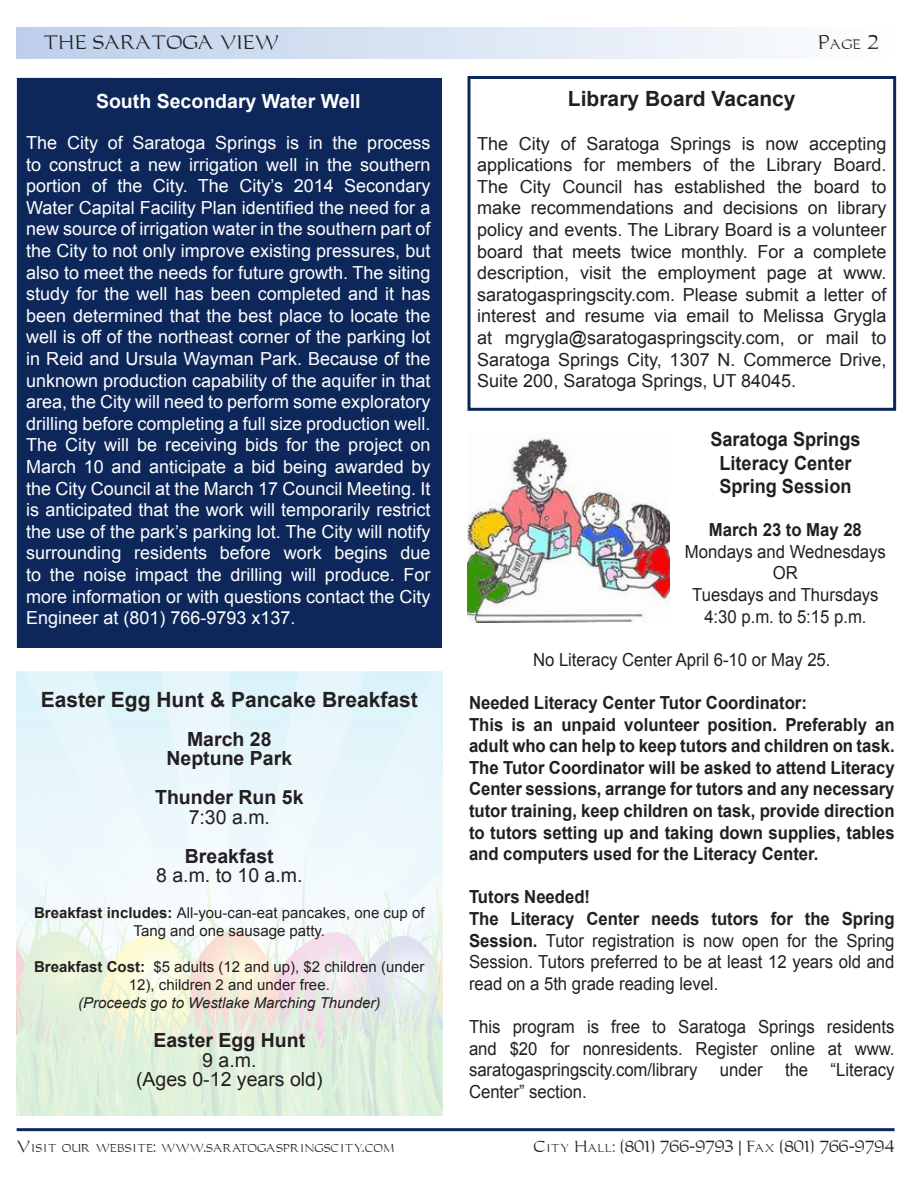
<style>
.page{position:relative;width:908px;height:1188px;background:#fff}
.page>*{position:absolute;margin:0;border:0;box-sizing:border-box;transform-origin:0 0}
.t1{font:700 21px "Arial";color:#231f20}
.t2{font:700 19.5px "Arial";color:#231f20}
.t3{font:19.5px "Arial";color:#231f20}
.t4{font:700 19.5px "Arial";color:#231f20;scale:.93 1}
.t5{font:700 19.5px "Arial";color:#fff}
.t6{font:18px/21.6px "Arial";color:#fff;text-align:justify}
.t7{font:18px/21.6px "Arial";color:#231f20;text-align:justify}
.t8{font:18px/21.6px "Arial";color:#231f20;text-align:justify;scale:.93 1}
.t9{font:700 18px/21.6px "Arial";color:#231f20;text-align:justify;scale:.93 1}
.t10{font:18px "Carleton Normal";color:#231f20}
.t11{font:15px/18px "Arial";color:#231f20;text-align:center}
.t12{font:15px "Carleton Normal";color:#231f20}
.t13{font:italic 15px "Arial";color:#231f20}
.s1{font-weight:700}
</style>
<div class="page">
<div style="left:17px;top:27px;width:877px;height:32px;background:linear-gradient(to right,#bccfea,#fdfefe)"></div>
<hr style="left:17px;top:1128px;width:877px;height:3px;background:#0d275a">
<img style="left:467px;top:434px;width:202px;height:188px">
<div style="left:17px;top:77px;width:425px;height:571px;background:#0d275a"></div>
<img style="left:17px;top:672px;width:425px;height:443px">
<div style="left:467px;top:76px;width:429px;height:335px;border:3px solid #0d275a"></div>
<p class="t10" style="left:43px;top:31px;width:237px">THE SARATOGA VIEW</p>
<p class="t10" style="left:818px;top:31px;width:63px">Page 2</p>
<p class="t5" style="left:96px;top:88px;width:266px">South Secondary Water Well</p>
<p class="t6" style="left:26px;top:132px;width:405px">The City of Saratoga Springs is in the process to construct a new irrigation well in the southern portion of the City. The City’s 2014 Secondary Water Capital Facility Plan identified the need for a new source of irrigation water in the southern part of the City to not only improve existing pressures, but also to meet the needs for future growth. The siting study for the well has been completed and it has been determined that the best place to locate the well is off of the northeast corner of the parking lot in Reid and Ursula Wayman Park. Because of the unknown production capability of the aquifer in that area, the City will need to perform some exploratory drilling before completing a full size production well.<br>The City will be receiving bids for the project on March 10 and anticipate a bid being awarded by the City Council at the March 17 Council Meeting. It is anticipated that the work will temporarily restrict the use of the park’s parking lot. The City will notify surrounding residents before work begins due to the noise impact the drilling will produce. For more information or with questions contact the City Engineer at (801) 766-9793 x137.</p>
<p class="t1" style="left:41px;top:685px;width:378px">Easter Egg Hunt &amp; Pancake Breakfast</p>
<p class="t2" style="left:187px;top:726px;width:86px">March 28</p>
<p class="t2" style="left:166px;top:745px;width:127px">Neptune Park</p>
<p class="t2" style="left:155px;top:784px;width:150px">Thunder Run 5k</p>
<p class="t3" style="left:189px;top:804px;width:83px">7:30 a.m.</p>
<p class="t2" style="left:185px;top:843px;width:90px">Breakfast</p>
<p class="t3" style="left:156px;top:862px;width:148px">8 a.m. to 10 a.m.</p>
<p class="t11" style="left:34px;top:904px;width:392px"><span class="s1">Breakfast includes:</span> All-you-can-eat pancakes, one cup of<br>Tang and one sausage patty.</p>
<p class="t11" style="left:34px;top:958px;width:392px"><span class="s1">Breakfast Cost:</span> $5 adults (12 and up), $2 children (under<br>12), children 2 and under free.</p>
<p class="t13" style="left:78px;top:993px;width:304px">(Proceeds go to Westlake Marching Thunder)</p>
<p class="t2" style="left:153px;top:1027px;width:153px">Easter Egg Hunt</p>
<p class="t3" style="left:202px;top:1047px;width:56px">9 a.m.</p>
<p class="t3" style="left:136px;top:1066px;width:188px">(Ages 0-12 years old)</p>
<p class="t1" style="left:568px;top:85px;width:229px">Library Board Vacancy</p>
<p class="t7" style="left:477px;top:133px;width:410px">The City of Saratoga Springs is now accepting applications for members of the Library Board.<br>The City Council has established the board to make recommendations and decisions on library policy and events. The Library Board is a volunteer board that meets twice monthly. For a complete description, visit the employment page at www. saratogaspringscity.com. Please submit a letter of interest and resume via email to Melissa Grygla at mgrygla@saratogaspringscity.com, or mail to Saratoga Springs City, 1307 N. Commerce Drive, Suite 200, Saratoga Springs, UT 84045.</p>
<p class="t4" style="left:710px;top:426px;width:163px">Saratoga Springs</p>
<p class="t4" style="left:719px;top:450px;width:143px">Literacy Center</p>
<p class="t4" style="left:719px;top:473px;width:143px">Spring Session</p>
<p class="t9" style="left:709px;top:520px;width:166px">March 23 to May 28</p>
<p class="t8" style="left:685px;top:541px;width:218px">Mondays and Wednesdays</p>
<p class="t8" style="left:773px;top:562px;width:28px">OR</p>
<p class="t8" style="left:692px;top:584px;width:202px">Tuesdays and Thursdays</p>
<p class="t8" style="left:704px;top:606px;width:176px">4:30 p.m. to 5:15 p.m.</p>
<p class="t8" style="left:533px;top:649px;width:321px">No Literacy Center April 6-10 or May 25.</p>
<p class="t9" style="left:469px;top:692px;width:365px">Needed Literacy Center Tutor Coordinator:</p>
<p class="t9" style="left:469px;top:714px;width:459px">This is an unpaid volunteer position. Preferably an adult who can help to keep tutors and children on task.<br>The Tutor Coordinator will be asked to attend Literacy Center sessions, arrange for tutors and any necessary tutor training, keep children on task, provide direction to tutors setting up and taking down supplies, tables and computers used for the Literacy Center.</p>
<p class="t9" style="left:469px;top:887px;width:132px">Tutors Needed!</p>
<p class="t8" style="left:469px;top:908px;width:459px"><span class="s1">The Literacy Center needs tutors for the Spring Session.</span> Tutor registration is now open for the Spring Session. Tutors preferred to be at least 12 years old and read on a 5th grade reading level.</p>
<p class="t8" style="left:469px;top:1016px;width:459px">This program is free to Saratoga Springs residents and $20 for nonresidents. Register online at www. saratogaspringscity.com/library under the “Literacy Center” section.</p>
<p class="t12" style="left:17px;top:1137px;width:380px">Visit our website: www.saratogaspringscity.com</p>
<p class="t12" style="left:533px;top:1137px;width:362px">City Hall: (801) 766-9793 | Fax (801) 766-9794</p>
</div>
